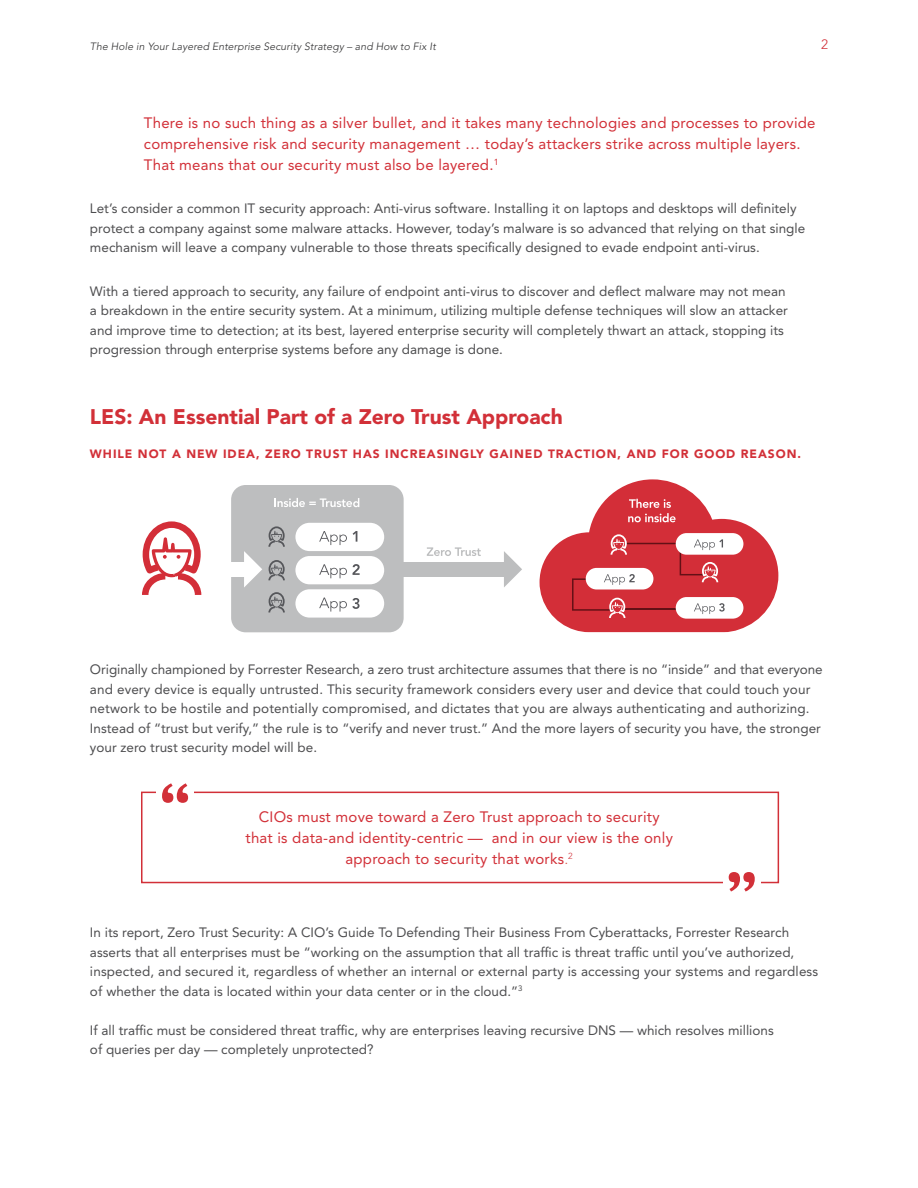
<style>
.page{position:relative;width:918px;height:1188px;background:#fff}
.page>*{position:absolute;margin:0;border:0;box-sizing:border-box;transform-origin:0 0}
.t1{font:900 21px "Avenir LT Std";color:#d23038}
.t2{font:15px/21px "Avenir LT Std";letter-spacing:.015em;color:#d23038}
.t3{font:13.5px/19.5px "Avenir LT Std";color:#4d4d4f}
.t4{font:300 13.5px "Avenir LT Std";color:#d23038}
.t5{font:900 12px "Avenir LT Std";letter-spacing:.08em;color:#d23038}
.t6{font:italic 300 10.5px "Avenir LT Std";letter-spacing:.01em;color:#2d2d2e}
.s1{font-weight:300;color:#d7554c}
</style>
<div class="page">
<div style="left:141px;top:792px;width:638px;height:91px;border:2px solid #d23038"></div>
<div style="left:157px;top:775px;width:37px;height:37px;background:#fff"></div>
<svg style="left:162px;top:783px;width:26px;height:20px"></svg>
<div style="left:723px;top:863px;width:37px;height:37px;background:#fff"></div>
<svg style="left:729px;top:872px;width:26px;height:20px"></svg>
<div style="left:231px;top:485px;width:173px;height:147px;background:#bdbebf;border-radius:15px"></div>
<div style="left:295px;top:523px;width:89px;height:28px;background:#fff;border-radius:14px"></div>
<svg style="left:319px;top:531px;width:28px;height:14px"></svg>
<svg style="left:353px;top:531px;width:4px;height:11px"></svg>
<div style="left:295px;top:556px;width:89px;height:28px;background:#fff;border-radius:14px"></div>
<svg style="left:319px;top:564px;width:28px;height:14px"></svg>
<svg style="left:353px;top:564px;width:7px;height:11px"></svg>
<div style="left:295px;top:589px;width:89px;height:29px;background:#fff;border-radius:14px"></div>
<svg style="left:319px;top:598px;width:41px;height:14px"></svg>
<svg style="left:268px;top:526px;width:17px;height:21px"></svg>
<svg style="left:268px;top:560px;width:17px;height:20px"></svg>
<svg style="left:268px;top:592px;width:17px;height:20px"></svg>
<svg style="left:142px;top:521px;width:59px;height:74px"></svg>
<div style="left:211px;top:562px;width:35px;height:15px;background:#fff"></div>
<svg style="left:244px;top:551px;width:18px;height:36px"></svg>
<div style="left:403px;top:562px;width:104px;height:15px;background:#bdbebf"></div>
<svg style="left:504px;top:551px;width:18px;height:36px"></svg>
<svg style="left:540px;top:479px;width:238px;height:153px"></svg>
<svg style="left:427px;top:547px;width:54px;height:9px"></svg>
<svg style="left:274px;top:498px;width:85px;height:9px"></svg>
<p class="t6" style="left:90px;top:40px;width:347px">The Hole in Your Layered Enterprise Security Strategy – and How to Fix It</p>
<p class="t4" style="left:821px;top:36px;width:9px">2</p>
<p class="t2" style="left:144px;top:112px;width:673px">There is no such thing as a silver bullet, and it takes many technologies and processes to provide comprehensive risk and security management … today’s attackers strike across multiple layers.<br>That means that our security must also be layered.<sup>1</sup></p>
<p class="t3" style="left:90px;top:199px;width:717px">Let’s consider a common IT security approach: Anti-virus software. Installing it on laptops and desktops will definitely protect a company against some malware attacks. However, today’s malware is so advanced that relying on that single mechanism will leave a company vulnerable to those threats specifically designed to evade endpoint anti-virus.</p>
<p class="t3" style="left:90px;top:281px;width:699px">With a tiered approach to security, any failure of endpoint anti-virus to discover and deflect malware may not mean a breakdown in the entire security system. At a minimum, utilizing multiple defense techniques will slow an attacker and improve time to detection; at its best, layered enterprise security will completely thwart an attack, stopping its progression through enterprise systems before any damage is done.</p>
<h1 class="t1" style="left:90px;top:404px;width:474px">LES: An Essential Part of a Zero Trust Approach</h1>
<p class="t5" style="left:90px;top:447px;width:713px">WHILE NOT A NEW IDEA, ZERO TRUST HAS INCREASINGLY GAINED TRACTION, AND FOR GOOD REASON.</p>
<p class="t3" style="left:90px;top:660px;width:734px">Originally championed by Forrester Research, a zero trust architecture assumes that there is no “inside” and that everyone and every device is equally untrusted. This security framework considers every user and device that could touch your network to be hostile and potentially compromised, and dictates that you are always authenticating and authorizing.<br>Instead of “trust but verify,” the rule is to “verify and never trust.” And the more layers of security you have, the stronger your zero trust security model will be.</p>
<p class="t2" style="left:246px;top:807px;width:429px;text-align:center">CIOs must move toward a Zero Trust approach to security that is data-and identity-centric — and in our view is the only approach to security that works<span class="s1">.</span><sup>2</sup></p>
<p class="t3" style="left:90px;top:923px;width:730px">In its report, Zero Trust Security: A CIO’s Guide To Defending Their Business From Cyberattacks, Forrester Research asserts that all enterprises must be “working on the assumption that all traffic is threat traffic until you’ve authorized, inspected, and secured it, regardless of whether an internal or external party is accessing your systems and regardless of whether the data is located within your data center or in the cloud.”<sup>3</sup></p>
<p class="t3" style="left:90px;top:1020px;width:685px">If all traffic must be considered threat traffic, why are enterprises leaving recursive DNS — which resolves millions of queries per day — completely unprotected?</p>
</div>
